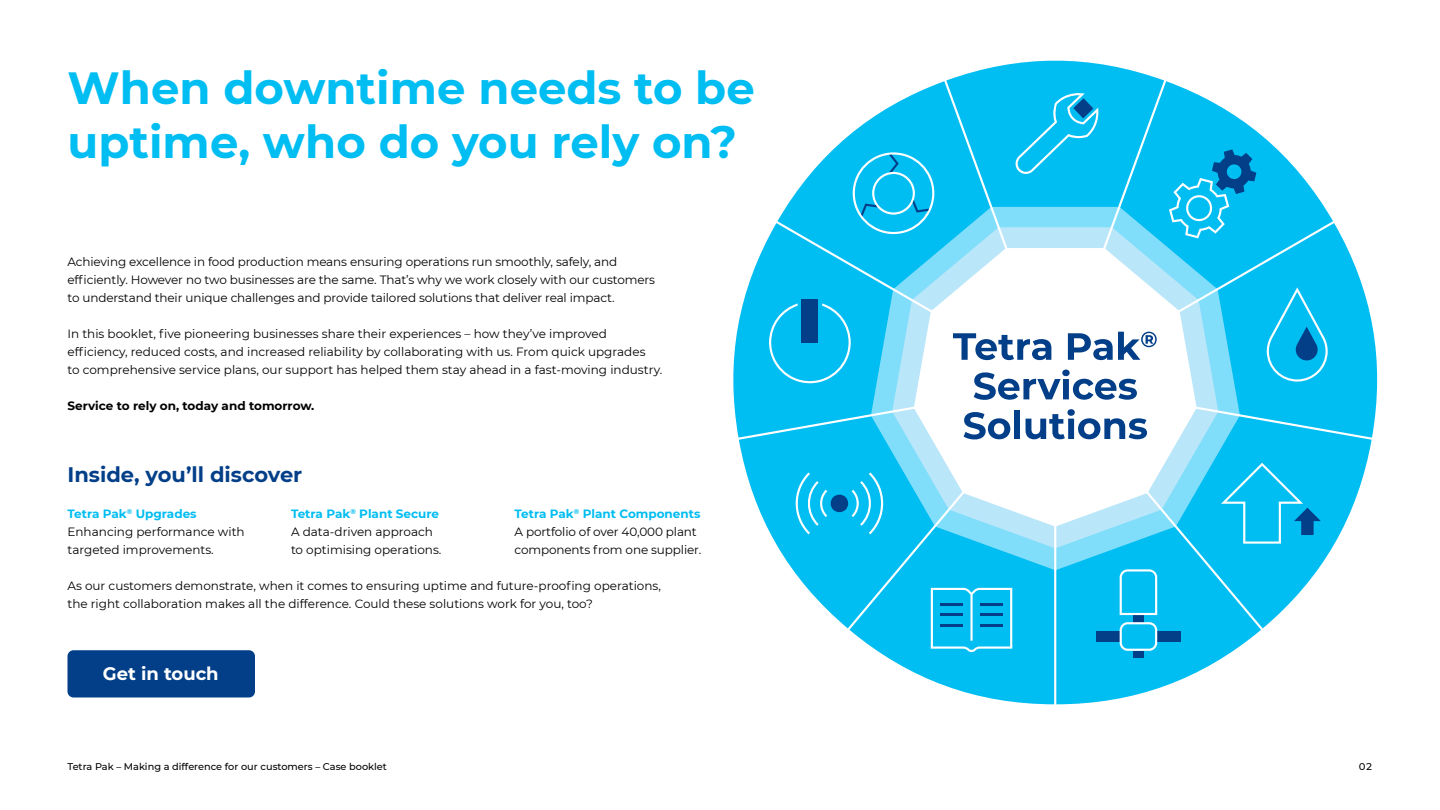
<style>
.page{position:relative;width:1440px;height:810px;background:#fff}
.page>*{position:absolute;margin:0;border:0;box-sizing:border-box;transform-origin:0 0}
.H1___60_72{font:700 45px/54px "Montserrat";color:#00bdf2}
.H5___28_42{font:700 21px "Montserrat";color:#023f88}
.Copy_1_-_24_36{font:700 18px "Montserrat";color:#fff}
.Copy_3___16_24{font:12px/18px "Montserrat";color:#000}
.Copy_3___16_24-2{font:700 12px "Montserrat";color:#000}
.t1{font:500 9.75px "Montserrat";color:#000}
.s1{font-weight:700;color:#00bdf2}
</style>
<div class="page">
<div style="left:68px;top:650px;width:187px;height:48px;background:#023f88;border-radius:6px"></div>
<svg style="left:733px;top:60px;width:645px;height:645px"></svg>
<svg style="left:796px;top:472px;width:87px;height:62px;background:#1dbeee"></svg>
<svg style="left:1267px;top:287px;width:61px;height:95px;background:#15b8ea"></svg>
<svg style="left:853px;top:152px;width:81px;height:82px;background:#1fc2f1"></svg>
<svg style="left:769px;top:303px;width:82px;height:80px;background:#14c1f2"></svg>
<div style="left:802px;top:299px;width:16px;height:43px;background:#023f88"></div>
<svg style="left:1015px;top:93px;width:86px;height:81px;background:#16bff0"></svg>
<svg style="left:1169px;top:149px;width:87px;height:89px;background:#15b1e5"></svg>
<div style="left:1157px;top:631px;width:24px;height:11px;background:#023f88"></div>
<div style="left:1096px;top:631px;width:24px;height:11px;background:#023f88"></div>
<div style="left:1133px;top:615px;width:11px;height:7px;background:#023f88"></div>
<div style="left:1133px;top:651px;width:11px;height:7px;background:#023f88"></div>
<svg style="left:1120px;top:569px;width:37px;height:46px;background:#2dc8f4"></svg>
<svg style="left:1120px;top:622px;width:37px;height:29px"></svg>
<svg style="left:931px;top:588px;width:81px;height:64px;background:#22c3f1"></svg>
<hr style="left:940px;top:603px;width:23px;height:3px;background:#023f88">
<hr style="left:940px;top:614px;width:23px;height:2px;background:#023f88">
<hr style="left:940px;top:624px;width:23px;height:2px;background:#023f88">
<hr style="left:980px;top:603px;width:23px;height:3px;background:#023f88">
<hr style="left:980px;top:614px;width:23px;height:2px;background:#023f88">
<hr style="left:980px;top:624px;width:23px;height:2px;background:#023f88">
<svg style="left:1221px;top:463px;width:100px;height:81px;background:#12bcee"></svg>
<svg style="left:953px;top:333px;width:98px;height:27px"></svg>
<svg style="left:1068px;top:332px;width:89px;height:28px"></svg>
<svg style="left:974px;top:370px;width:163px;height:30px"></svg>
<svg style="left:964px;top:412px;width:46px;height:27px"></svg>
<div style="left:1014px;top:411px;width:6px;height:28px;background:#023f88"></div>
<svg style="left:1026px;top:409px;width:121px;height:30px"></svg>
<p class="H1___60_72" style="left:68px;top:58px;width:689px">When downtime needs to be uptime, who do you rely on?</p>
<p class="Copy_3___16_24" style="left:68px;top:252px;width:589px">Achieving excellence in food production means ensuring operations run smoothly, safely, and efficiently. However no two businesses are the same. That’s why we work closely with our customers to understand their unique challenges and provide tailored solutions that deliver real impact.</p>
<p class="Copy_3___16_24" style="left:68px;top:324px;width:596px">In this booklet, five pioneering businesses share their experiences – how they’ve improved efficiency, reduced costs, and increased reliability by collaborating with us. From quick upgrades<br>to comprehensive service plans, our support has helped them stay ahead in a fast-moving industry.</p>
<p class="Copy_3___16_24-2" style="left:68px;top:397px;width:248px">Service to rely on, today and tomorrow.</p>
<p class="H5___28_42" style="left:68px;top:459px;width:236px">Inside, you’ll discover</p>
<p class="Copy_3___16_24" style="left:291px;top:504px;width:152px"><span class="s1">Tetra Pak</span><sup>®</sup> <span class="s1">Plant Secure<br></span>A data-driven approach to optimising operations.</p>
<p class="Copy_3___16_24" style="left:514px;top:504px;width:188px"><span class="s1">Tetra Pak</span><sup>®</sup> <span class="s1">Plant Components<br></span>A portfolio of over 40,000 plant components from one supplier.</p>
<p class="Copy_3___16_24" style="left:68px;top:504px;width:179px"><span class="s1">Tetra Pak</span><sup>®</sup> <span class="s1">Upgrades<br></span>Enhancing performance with targeted improvements.</p>
<p class="Copy_3___16_24" style="left:68px;top:576px;width:595px">As our customers demonstrate, when it comes to ensuring uptime and future-proofing operations, the right collaboration makes all the difference. Could these solutions work for you, too?</p>
<p class="Copy_1_-_24_36" style="left:103px;top:660px;width:117px">Get in touch</p>
<p class="t1" style="left:68px;top:759px;width:321px">Tetra Pak – Making a difference for our customers – Case booklet</p>
<p class="t1" style="left:1359px;top:759px;width:15px">02</p>
</div>
